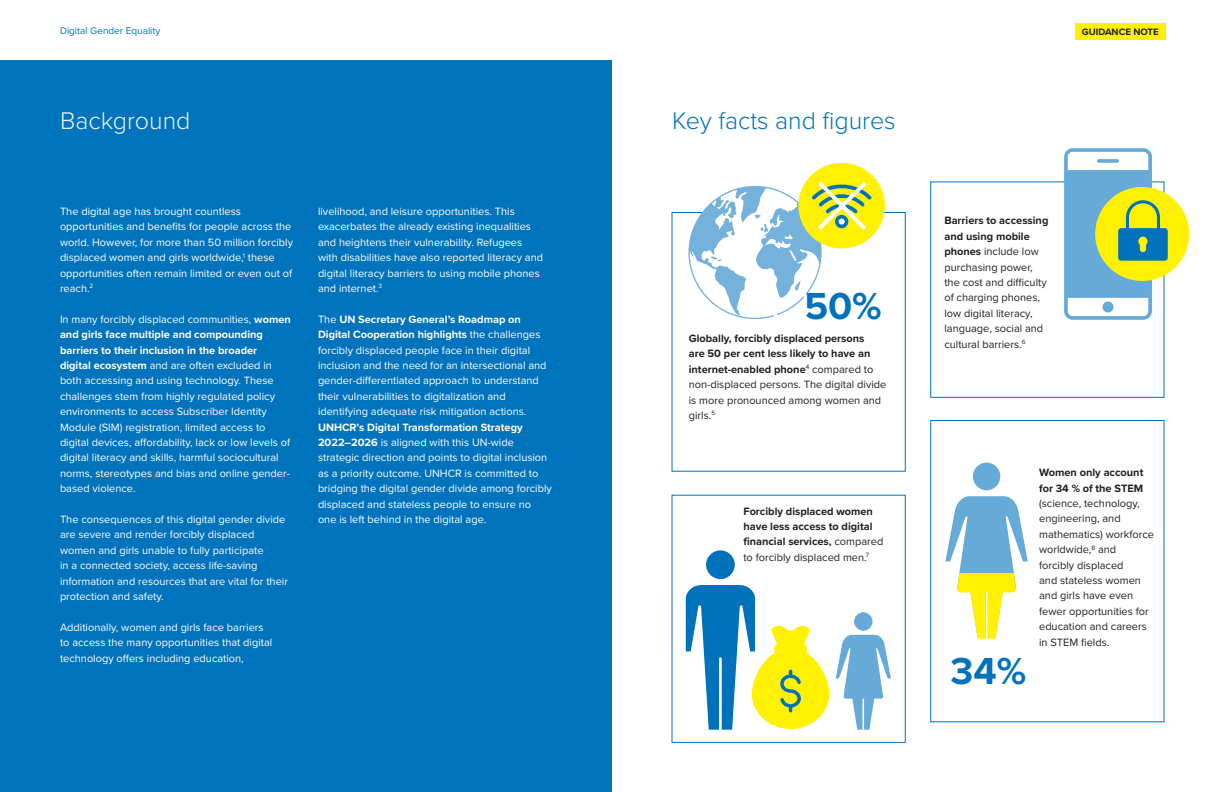
<style>
.page{position:relative;width:1224px;height:792px;background:#fff}
.page>*{position:absolute;margin:0;border:0;box-sizing:border-box;transform-origin:0 0}
.Body_Copy{font:700 39px "Proxima Nova";color:#0072bc}
.Body_Copy-2{font:300 25px "Proxima Nova";color:#0073bd}
.Body_Copy-3{font:300 25px "Proxima Nova";color:#f0f1f2}
.Body_Copy-4{font:11px/15.4px "Proxima Nova";color:#fff}
.Body_Copy-5{font:11px/15.4px "Proxima Nova";color:#231f20}
.Body_Copy-6{font:700 11px/15.4px "Proxima Nova";color:#231f20}
.Body_Copy-7{font:10px "Proxima Nova";color:#0073bd}
.Body_Copy-8{font:700 9.7px "Proxima Nova";color:#231f20}
.s1{font-weight:700}
.s2{font-weight:400}
</style>
<div class="page">
<div style="left:0;top:60px;width:612px;height:732px;background:#0073bd"></div>
<div style="left:930px;top:181px;width:234px;height:217px;background:#fff;border:1px solid #0073bd"></div>
<div style="left:798px;top:163px;width:87px;height:86px;background:#fff101;border-radius:50%"></div>
<svg style="left:688px;top:177px;width:184px;height:142px"></svg>
<svg style="left:973px;top:463px;width:27px;height:27px"></svg>
<svg style="left:945px;top:496px;width:83px;height:142px"></svg>
<div style="left:1095px;top:187px;width:94px;height:94px;background:#fff101;border-radius:50%"></div>
<svg style="left:1064px;top:148px;width:104px;height:172px"></svg>
<div style="left:706px;top:550px;width:29px;height:29px;background:#0072bc;border-radius:50%"></div>
<svg style="left:836px;top:612px;width:55px;height:118px"></svg>
<svg style="left:686px;top:585px;width:143px;height:145px"></svg>
<div style="left:1075px;top:23px;width:91px;height:16px;background:#fff101"></div>
<p class="Body_Copy-7" style="left:60px;top:23px;width:102px">Digital Gender Equality</p>
<p class="Body_Copy-8" style="left:1082px;top:24px;width:79px">GUIDANCE NOTE</p>
<p class="Body_Copy-3" style="left:60px;top:102px;width:132px">Background</p>
<p class="Body_Copy-2" style="left:672px;top:102px;width:225px">Key facts and figures</p>
<p class="Body_Copy-4" style="left:60px;top:203px;width:235px">The digital age has brought countless opportunities and benefits for people across the world. However, for more than 50 million forcibly displaced women and girls worldwide,<sup>1</sup> these opportunities often remain limited or even out of reach.<sup>2</sup></p>
<p class="Body_Copy-4" style="left:60px;top:311px;width:232px">In many forcibly displaced communities, <span class="s1">women and girls face multiple and compounding barriers to their inclusion in the broader digital ecosystem</span> and are often excluded in both accessing and using technology. These challenges stem from highly regulated policy environments to access Subscriber Identity Module (SIM) registration, limited access to digital devices, affordability, lack or low levels of digital literacy and skills, harmful sociocultural norms, stereotypes and bias and online gender&shy;based violence.</p>
<p class="Body_Copy-4" style="left:60px;top:511px;width:230px">The consequences of this digital gender divide are severe and render forcibly displaced women and girls unable to fully participate<br>in a connected society, access life-saving information and resources that are vital for their protection and safety.</p>
<p class="Body_Copy-4" style="left:60px;top:619px;width:214px">Additionally, women and girls face barriers to access the many opportunities that digital technology offers including education,</p>
<p class="Body_Copy-4" style="left:318px;top:203px;width:227px">livelihood, and leisure opportunities. This exacerbates the already existing inequalities and heightens their vulnerability. Refugees with disabilities have also reported literacy and digital literacy barriers to using mobile phones and internet.<sup>3</sup></p>
<p class="Body_Copy-4" style="left:318px;top:311px;width:235px">The <span class="s1">UN Secretary General’s Roadmap on Digital Cooperation highlights</span> the challenges forcibly displaced people face in their digital inclusion and the need for an intersectional and gender-differentiated approach to understand their vulnerabilities to digitalization and identifying adequate risk mitigation actions.<br><span class="s1">UNHCR’s Digital Transformation Strategy 2022–2026</span> is aligned with this UN-wide strategic direction and points to digital inclusion as a priority outcome. UNHCR is committed to bridging the digital gender divide among forcibly displaced and stateless people to ensure no one is left behind in the digital age.</p>
<p class="Body_Copy" style="left:804px;top:277px;width:79px">50%</p>
<p class="Body_Copy-6" style="left:689px;top:330px;width:199px">Globally, forcibly displaced persons<br>are 50 per cent less likely to have an internet-enabled phone<sup>4</sup> <span class="s2">compared to non-displaced persons. The digital divide is more pronounced among women and girls.</span><sup>5</sup></p>
<p class="Body_Copy-6" style="left:743px;top:503px;width:142px">Forcibly displaced women have less access to digital financial services, <span class="s2">compared to forcibly displaced men.</span><sup>7</sup></p>
<p class="Body_Copy-5" style="left:944px;top:213px;width:106px"><span class="s1">Barriers to accessing and using mobile phones</span> include low purchasing power, the cost and difficulty of charging phones, low digital literacy, language, social and cultural barriers.<sup>6</sup></p>
<p class="Body_Copy" style="left:951px;top:642px;width:77px">34%</p>
<p class="Body_Copy-5" style="left:1039px;top:464px;width:117px"><span class="s1">Women only account for 34 % of the STEM </span>(science, technology, engineering, and mathematics) workforce worldwide,<sup>8</sup> and<br>forcibly displaced<br>and stateless women and girls have even fewer opportunities for education and careers in STEM fields.</p>
</div>
